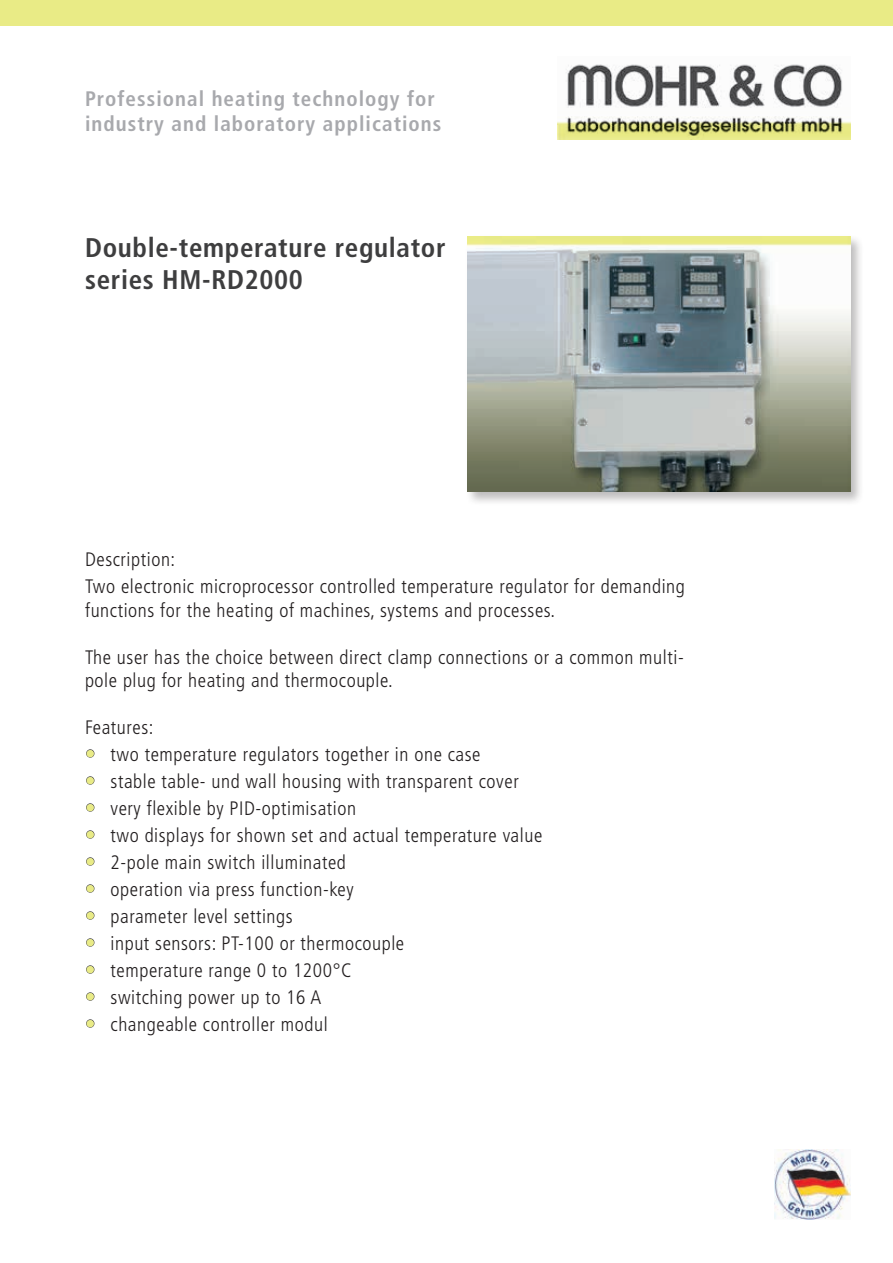
<style>
.page{position:relative;width:893px;height:1263px;background:#fff}
.page>*{position:absolute;margin:0;border:0;box-sizing:border-box;transform-origin:0 0}
.t1{font:700 condensed 27px/32.4px "Frutiger";letter-spacing:.025em;color:#3e3e3f}
.t2{font:700 condensed 21px/25.2px "Frutiger";letter-spacing:.05em;color:#a8a9ad}
.t3{font:300 condensed 19.5px/27px "Frutiger";letter-spacing:.03em;color:#231f20}
.s1{font-size:21px;color:#e9eb86}
</style>
<div class="page">
<img style="left:774px;top:1149px;width:76px;height:70px">
<img style="left:557px;top:64px;width:293px;height:76px">
<div style="left:0;top:0;width:893px;height:25px;background:#e9eb86"></div>
<div style="left:465px;top:234px;width:400px;height:272px;background:#231f20;opacity:.3"></div>
<img style="left:468px;top:237px;width:382px;height:255px">
<div style="left:86px;top:749px;width:8px;height:8px;border:1px solid #3e3e3f;border-radius:50%"></div>
<div style="left:86px;top:776px;width:8px;height:8px;border:1px solid #3e3e3f;border-radius:50%"></div>
<div style="left:86px;top:803px;width:8px;height:8px;border:1px solid #3e3e3f;border-radius:50%"></div>
<div style="left:86px;top:830px;width:8px;height:8px;border:1px solid #3e3e3f;border-radius:50%"></div>
<div style="left:86px;top:857px;width:8px;height:8px;border:1px solid #3e3e3f;border-radius:50%"></div>
<div style="left:86px;top:884px;width:8px;height:8px;border:1px solid #3e3e3f;border-radius:50%"></div>
<div style="left:86px;top:911px;width:8px;height:8px;border:1px solid #3e3e3f;border-radius:50%"></div>
<div style="left:86px;top:938px;width:8px;height:8px;border:1px solid #3e3e3f;border-radius:50%"></div>
<div style="left:86px;top:965px;width:8px;height:8px;border:1px solid #3e3e3f;border-radius:50%"></div>
<div style="left:86px;top:992px;width:8px;height:8px;border:1px solid #3e3e3f;border-radius:50%"></div>
<div style="left:86px;top:1019px;width:8px;height:8px;border:1px solid #3e3e3f;border-radius:50%"></div>
<p class="t2" style="left:85px;top:86px;width:358px">Professional heating technology for industry and laboratory applications</p>
<h1 class="t1" style="left:85px;top:231px;width:362px">Double-temperature regulator series HM-RD2000</h1>
<p class="t3" style="left:85px;top:546px;width:601px">Description:<br>Two electronic microprocessor controlled temperature regulator for demanding</p>
<p class="t3" style="left:85px;top:597px;width:472px">functions for the heating of machines, systems and processes.</p>
<p class="t3" style="left:85px;top:645px;width:600px;line-height:23.4px">The user has the choice between direct clamp connections or a common multi&shy;pole plug for heating and thermocouple.</p>
<p class="t3" style="left:85px;top:714px;width:70px">Features:</p>
<p class="t3" style="left:85px;top:741px;width:397px"><span class="s1">•</span> two temperature regulators together in one case</p>
<p class="t3" style="left:85px;top:768px;width:435px"><span class="s1">•</span> stable table- und wall housing with transparent cover</p>
<p class="t3" style="left:85px;top:795px;width:273px"><span class="s1">•</span> very flexible by PID-optimisation</p>
<p class="t3" style="left:85px;top:822px;width:459px"><span class="s1">•</span> two displays for shown set and actual temperature value</p>
<p class="t3" style="left:85px;top:849px;width:262px"><span class="s1">•</span> 2-pole main switch illuminated</p>
<p class="t3" style="left:85px;top:876px;width:270px"><span class="s1">•</span> operation via press function-key</p>
<p class="t3" style="left:85px;top:903px;width:209px"><span class="s1">•</span> parameter level settings</p>
<p class="t3" style="left:85px;top:930px;width:321px"><span class="s1">•</span> input sensors: PT-100 or thermocouple</p>
<p class="t3" style="left:85px;top:957px;width:268px"><span class="s1">•</span> temperature range 0 to 1200°C</p>
<p class="t3" style="left:85px;top:984px;width:238px"><span class="s1">•</span> switching power up to 16 A</p>
<p class="t3" style="left:85px;top:1011px;width:244px"><span class="s1">•</span> changeable controller modul</p>
</div>
